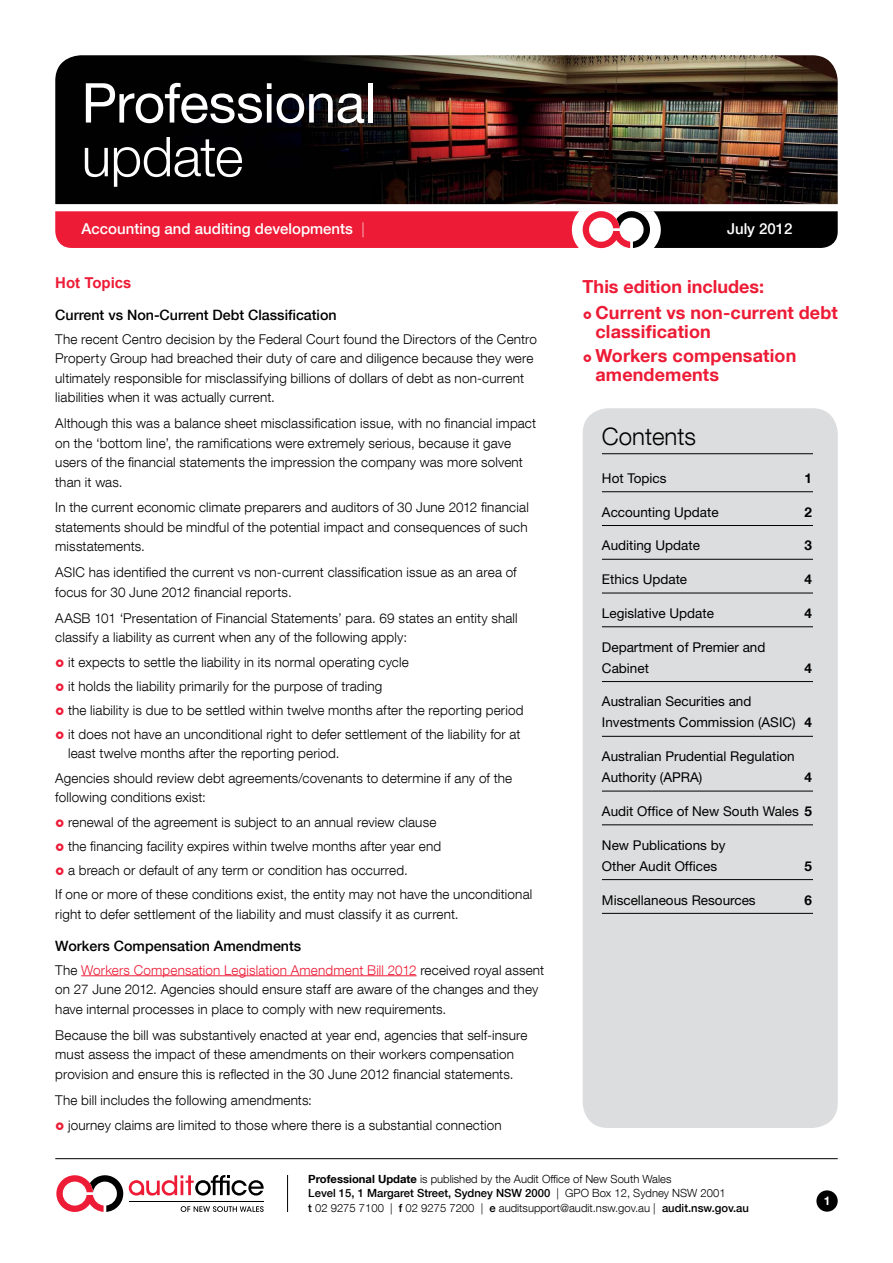
<style>
.page{position:relative;width:893px;height:1263px;background:#fff}
.page>*{position:absolute;margin:0;border:0;box-sizing:border-box;transform-origin:0 0}
.t1{font:55.05px "Helvetica Neue LT";letter-spacing:-.01em;color:#fff}
.t2{font:300 55.05px "Helvetica Neue LT Com";letter-spacing:-.01em;color:#fff}
.t3{font:300 24px "Helvetica Neue LT Com";color:#000}
.t4{font:700 18px/25.2px "Helvetica Neue LT Com";letter-spacing:.005em;color:#ed1b35}
.t5{font:500 15px "Helvetica Neue LT Com";color:#fff}
.t6{font:700 15px "Arial";color:#ed1b35}
.t7{font:500 14.25px "Helvetica Neue LT Com";color:#000}
.t8{font:300 13.5px/19.5px "Helvetica Neue LT Com";letter-spacing:.01em;color:#000}
.t9{font:13.5px/21px "Helvetica Neue LT";color:#000}
.t10{font:700 13.5px "Helvetica Neue LT Com";color:#000}
.t11{font:700 12px "Helvetica Neue LT Com";color:#fff}
.t12{font:300 11.25px/14.2px "Helvetica Neue LT Com";color:#000}
.s1{font-weight:100}
.s2{color:#ed1b35}
.s3{font-family:"Helvetica Neue LT Com";font-weight:700}
.s4{font-weight:700}
.s5{font-weight:500}
</style>
<div class="page">
<hr style="left:55px;top:1158px;width:783px;height:1px;background:#000">
<div style="left:816px;top:1190px;width:22px;height:22px;background:#000;border-radius:50%"></div>
<svg style="left:56px;top:1175px;width:67px;height:37px"></svg>
<hr style="left:129px;top:1201px;width:135px;height:1px;background:#000">
<svg style="left:181px;top:1206px;width:83px;height:6px"></svg>
<svg style="left:129px;top:1175px;width:135px;height:20px"></svg>
<hr style="left:287px;top:1175px;width:1px;height:37px;background:#000">
<svg style="left:55px;top:211px;width:783px;height:37px;background:#b52738"></svg>
<img style="left:55px;top:55px;width:783px;height:149px">
<div style="left:583px;top:408px;width:255px;height:720px;background:#dcddde;border-radius:26px"></div>
<hr style="left:602px;top:453px;width:211px;height:1px;background:#000">
<hr style="left:602px;top:491px;width:211px;height:1px;background:#000">
<hr style="left:602px;top:525px;width:211px;height:1px;background:#000">
<hr style="left:602px;top:559px;width:211px;height:1px;background:#000">
<hr style="left:602px;top:593px;width:211px;height:1px;background:#000">
<hr style="left:602px;top:626px;width:211px;height:1px;background:#000">
<hr style="left:602px;top:681px;width:211px;height:1px;background:#000">
<hr style="left:602px;top:736px;width:211px;height:1px;background:#000">
<hr style="left:602px;top:791px;width:211px;height:1px;background:#000">
<hr style="left:602px;top:824px;width:211px;height:1px;background:#000">
<hr style="left:602px;top:879px;width:211px;height:1px;background:#000">
<hr style="left:602px;top:913px;width:211px;height:1px;background:#000">
<hr style="left:81px;top:975px;width:336px;height:1px;background:#ed1b35">
<h1 class="t1" style="left:82px;top:70px;width:297px">Professional</h1>
<h1 class="t2" style="left:82px;top:123px;width:163px">update</h1>
<p class="t5" style="left:82px;top:220px;width:285px">Accounting and auditing developments <span class="s1">|</span></p>
<p class="t5" style="left:727px;top:220px;width:67px">July 2012</p>
<p class="t6" style="left:55px;top:273px;width:78px">Hot Topics</p>
<p class="t7" style="left:55px;top:306px;width:283px">Current vs Non-Current Debt Classification</p>
<p class="t8" style="left:55px;top:329px;width:483px">The recent Centro decision by the Federal Court found the Directors of the Centro Property Group had breached their duty of care and diligence because they were ultimately responsible for misclassifying billions of dollars of debt as non-current liabilities when it was actually current.</p>
<p class="t8" style="left:55px;top:413px;width:482px">Although this was a balance sheet misclassification issue, with no financial impact on the ‘bottom line’, the ramifications were extremely serious, because it gave users of the financial statements the impression the company was more solvent than it was.</p>
<p class="t8" style="left:55px;top:498px;width:475px;text-align:justify">In the current economic climate preparers and auditors of 30 June 2012 financial statements should be mindful of the potential impact and consequences of such misstatements.</p>
<p class="t8" style="left:55px;top:562px;width:463px">ASIC has identified the current vs non-current classification issue as an area of focus for 30 June 2012 financial reports.</p>
<p class="t8" style="left:55px;top:608px;width:464px">AASB 101 ‘Presentation of Financial Statements’ para. 69 states an entity shall classify a liability as current when any of the following apply:</p>
<p class="t8" style="left:68px;top:650px;width:457px;line-height:23.7px">it expects to settle the liability in its normal operating cycle<br>it holds the liability primarily for the purpose of trading<br>the liability is due to be settled within twelve months after the reporting period it does not have an unconditional right to defer settlement of the liability for at</p>
<p class="t8" style="left:55px;top:741px;width:458px;line-height:24.5px;text-indent:13px">least twelve months after the reporting period.<br>Agencies should review debt agreements/covenants to determine if any of the</p>
<p class="t8" style="left:68px;top:784px;width:370px;line-height:25.2px;text-indent:-13px">following conditions exist:<br>renewal of the agreement is subject to an annual review clause</p>
<p class="t8" style="left:68px;top:836px;width:375px">the financing facility expires within twelve months after year end</p>
<p class="t8" style="left:68px;top:860px;width:341px">a breach or default of any term or condition has occurred.</p>
<p class="t8" style="left:55px;top:884px;width:479px">If one or more of these conditions exist, the entity may not have the unconditional</p>
<p class="t8" style="left:55px;top:904px;width:405px">right to defer settlement of the liability and must classify it as current.</p>
<p class="t7" style="left:55px;top:937px;width:247px">Workers Compensation Amendments</p>
<p class="t8" style="left:55px;top:960px;width:490px">The <span class="s2">Workers Compensation Legislation Amendment Bill 2012</span> received royal assent on 27 June 2012. Agencies should ensure staff are aware of the changes and they have internal processes in place to comply with new requirements.</p>
<p class="t8" style="left:55px;top:1025px;width:474px">Because the bill was substantively enacted at year end, agencies that self-insure must assess the impact of these amendments on their workers compensation provision and ensure this is reflected in the 30 June 2012 financial statements.</p>
<p class="t8" style="left:68px;top:1087px;width:435px;line-height:25.2px;text-indent:-13px">The bill includes the following amendments:<br>journey claims are limited to those where there is a substantial connection</p>
<h3 class="t4" style="left:595px;top:274px;width:244px;text-indent:-13px">This edition includes:<br>Current vs non-current debt</h3>
<h3 class="t4" style="left:595px;top:319px;width:202px;line-height:23.7px">classification<br>Workers compensation</h3>
<h3 class="t4" style="left:595px;top:362px;width:125px">amendements</h3>
<h2 class="t3" style="left:602px;top:422px;width:96px">Contents</h2>
<p class="t9" style="left:602px;top:467px;width:66px">Hot Topics</p>
<p class="t10" style="left:804px;top:470px;width:9px">1</p>
<p class="t9" style="left:602px;top:501px;width:118px">Accounting Update</p>
<p class="t10" style="left:804px;top:503px;width:9px">2</p>
<p class="t9" style="left:602px;top:535px;width:100px">Auditing Update</p>
<p class="t10" style="left:804px;top:537px;width:9px">3</p>
<p class="t9" style="left:602px;top:569px;width:87px">Ethics Update</p>
<p class="t10" style="left:804px;top:571px;width:9px">4</p>
<p class="t9" style="left:602px;top:602px;width:114px">Legislative Update</p>
<p class="t10" style="left:804px;top:605px;width:9px">4</p>
<p class="t9" style="left:602px;top:636px;width:165px">Department of Premier and<br>Cabinet</p>
<p class="t10" style="left:804px;top:659px;width:9px">4</p>
<p class="t9" style="left:602px;top:691px;width:212px">Australian Securities and<br>Investments Commission (ASIC) <span class="s3">4</span></p>
<p class="t9" style="left:602px;top:746px;width:194px">Australian Prudential Regulation<br>Authority (APRA)</p>
<p class="t10" style="left:804px;top:769px;width:9px">4</p>
<p class="t9" style="left:602px;top:800px;width:212px">Audit Office of New South Wales <span class="s3">5</span></p>
<p class="t9" style="left:602px;top:834px;width:125px">New Publications by<br>Other Audit Offices</p>
<p class="t10" style="left:804px;top:857px;width:9px">5</p>
<p class="t9" style="left:602px;top:889px;width:155px">Miscellaneous Resources</p>
<p class="t10" style="left:804px;top:891px;width:9px">6</p>
<p class="t12" style="left:308px;top:1172px;width:442px"><span class="s4">Professional Update</span> is published by the Audit Office of New South Wales<br><span class="s5">Level 15, 1 Margaret Street, Sydney NSW 2000</span> | GPO Box 12, Sydney NSW 2001<br><span class="s5">t</span> 02 9275 7100 | <span class="s5">f</span> 02 9275 7200 | <span class="s5">e</span> auditsupport@audit.nsw.gov.au | <span class="s5">audit.nsw.gov.au</span></p>
<p class="t11" style="left:824px;top:1193px;width:8px">1</p>
</div>
